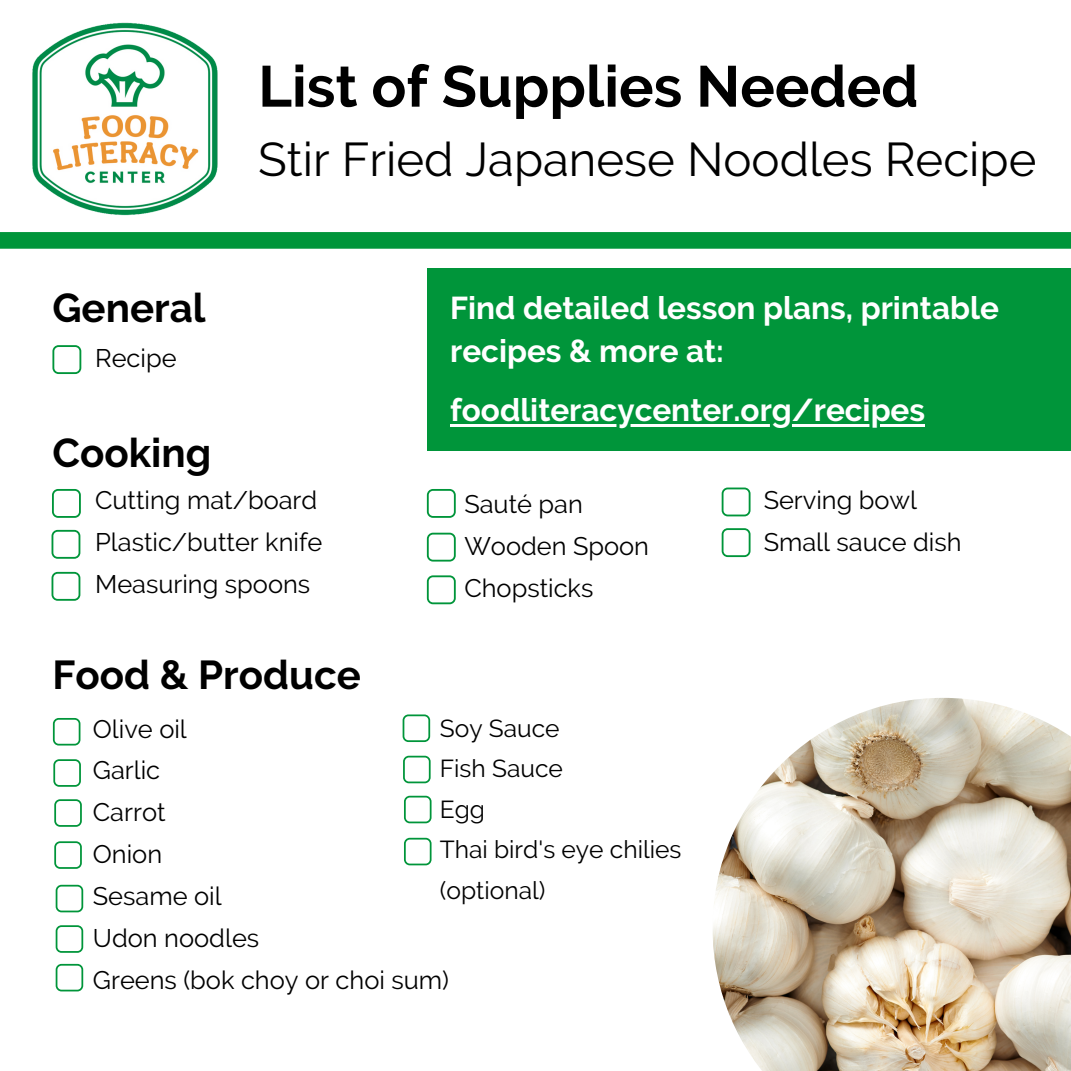
<style>
.page{position:relative;width:1071px;height:1071px;background:#fff}
.page>*{position:absolute;margin:0;border:0;box-sizing:border-box;transform-origin:0 0}
.t1{font:700 57.75px "Raleway";color:#000}
.t2{font:47.25px "Raleway";color:#000}
.t3{font:700 40.25px "Raleway";color:#000}
.t4{font:700 31.5px/43.4px "Raleway";color:#fff}
.t5{font:25.38px/42px "Raleway";color:#000}
.t6{font:24.5px/40.6px "Raleway";color:#000}
</style>
<div class="page">
<img style="left:32px;top:22px;width:186px;height:194px">
<div style="left:427px;top:268px;width:644px;height:182px;background:#00953a"></div>
<svg style="left:0;top:232px;width:1071px;height:17px"></svg>
<svg style="left:52px;top:345px;width:29px;height:29px"></svg>
<img style="left:713px;top:698px;width:358px;height:373px">
<svg style="left:52px;top:489px;width:29px;height:29px"></svg>
<svg style="left:52px;top:530px;width:28px;height:29px"></svg>
<svg style="left:52px;top:572px;width:28px;height:29px"></svg>
<svg style="left:427px;top:489px;width:29px;height:29px"></svg>
<svg style="left:427px;top:533px;width:29px;height:29px"></svg>
<svg style="left:427px;top:575px;width:29px;height:29px"></svg>
<svg style="left:722px;top:488px;width:29px;height:28px"></svg>
<svg style="left:722px;top:528px;width:29px;height:29px"></svg>
<svg style="left:53px;top:718px;width:27px;height:28px"></svg>
<svg style="left:53px;top:759px;width:28px;height:28px"></svg>
<svg style="left:54px;top:799px;width:28px;height:28px"></svg>
<hr style="left:450px;top:424px;width:475px;height:3px;background:#fff">
<svg style="left:54px;top:841px;width:28px;height:28px"></svg>
<svg style="left:56px;top:885px;width:27px;height:27px"></svg>
<svg style="left:56px;top:925px;width:27px;height:28px"></svg>
<svg style="left:56px;top:964px;width:27px;height:27px"></svg>
<svg style="left:403px;top:714px;width:27px;height:28px"></svg>
<svg style="left:403px;top:756px;width:28px;height:27px"></svg>
<svg style="left:404px;top:796px;width:28px;height:27px"></svg>
<svg style="left:404px;top:838px;width:28px;height:27px"></svg>
<p class="t3" style="left:52px;top:284px;width:155px">General</p>
<p class="t5" style="left:95px;top:337px;width:83px">Recipe</p>
<p class="t3" style="left:52px;top:429px;width:160px">Cooking</p>
<p class="t1" style="left:258px;top:52px;width:662px">List of Supplies Needed</p>
<p class="t2" style="left:258px;top:132px;width:780px">Stir Fried Japanese Noodles Recipe</p>
<p class="t4" style="left:450px;top:286px;width:550px">Find detailed lesson plans, printable recipes &amp; more at:</p>
<p class="t4" style="left:450px;top:389px;width:476px">foodliteracycenter.org/recipes</p>
<p class="t5" style="left:95px;top:479px;width:224px">Cutting mat/board</p>
<p class="t5" style="left:95px;top:521px;width:229px">Plastic/butter knife</p>
<p class="t5" style="left:95px;top:563px;width:217px">Measuring spoons</p>
<p class="t3" style="left:52px;top:651px;width:310px">Food &amp; Produce</p>
<p class="t5" style="left:464px;top:483px;width:120px">Sauté pan</p>
<p class="t5" style="left:464px;top:525px;width:186px">Wooden Spoon<br>Chopsticks</p>
<p class="t6" style="left:440px;top:708px;width:121px">Soy Sauce</p>
<p class="t6" style="left:440px;top:748px;width:125px">Fish Sauce</p>
<p class="t6" style="left:440px;top:789px;width:47px">Egg</p>
<p class="t6" style="left:440px;top:829px;width:243px">Thai bird's eye chilies (optional)</p>
<p class="t5" style="left:93px;top:708px;width:96px">Olive oil</p>
<p class="t5" style="left:93px;top:750px;width:69px">Garlic</p>
<p class="t5" style="left:93px;top:791px;width:74px">Carrot</p>
<p class="t5" style="left:93px;top:833px;width:71px">Onion</p>
<p class="t5" style="left:93px;top:875px;width:130px">Sesame oil</p>
<p class="t5" style="left:93px;top:917px;width:168px">Udon noodles</p>
<p class="t5" style="left:93px;top:959px;width:358px">Greens (bok choy or choi sum)</p>
<p class="t5" style="left:764px;top:479px;width:155px">Serving bowl</p>
<p class="t5" style="left:764px;top:521px;width:199px">Small sauce dish</p>
</div>
